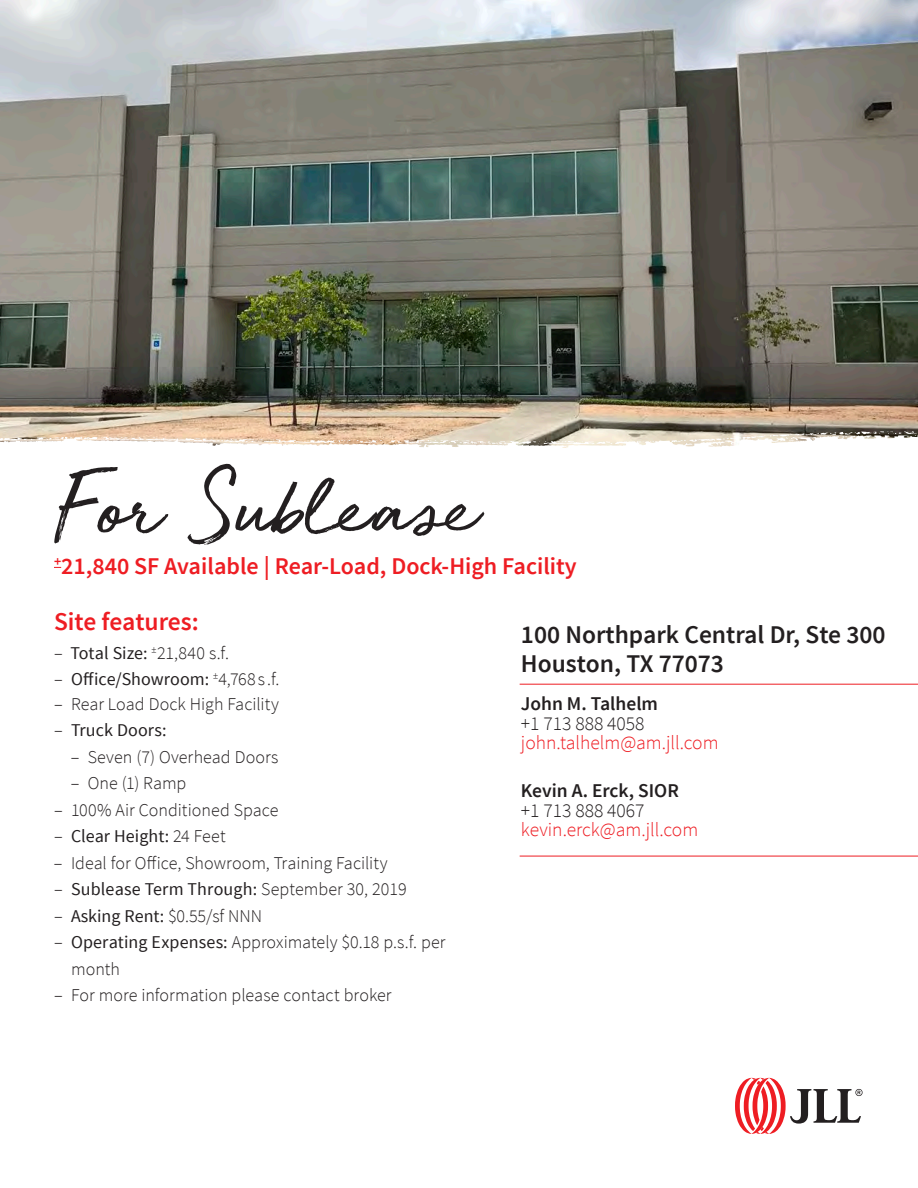
<style>
.page{position:relative;width:918px;height:1188px;background:#fff}
.page>*{position:absolute;margin:0;border:0;box-sizing:border-box;transform-origin:0 0}
.t1{font:94.5px "Golden Plains";letter-spacing:-.015em;color:#231f20}
.Property_Header{font:600 25.5px/28.5px "Source Sans Pro";color:#231f20}
.t2{font:600 25.5px "Source Sans Pro";color:#ee1d23}
.Sub_Head_-_Red{font:600 24px "Source Sans Pro";color:#ee1d23}
.Property_-_Body_Text{font:300 19.5px/19.5px "Source Sans Pro";color:#ee1d23}
.Property_-_Body_Text-2{font:600 19.5px "Source Sans Pro";color:#231f20}
.Property_-_Body_Text-3{font:300 19.5px "Source Sans Pro";color:#231f20}
.t3{font:300 18px/26.5px "Source Sans Pro";color:#231f20}
.t4{font:18px "Source Sans Pro";letter-spacing:.01em;color:#231f20}
.s1{font-weight:400}
.s2{font-weight:300}
.s3{color:#231f20}
</style>
<div class="page">
<img style="left:0;top:0;width:918px;height:419px">
<svg style="left:0;top:419px;width:918px;height:149px"></svg>
<svg style="left:735px;top:1078px;width:128px;height:56px"></svg>
<hr style="left:520px;top:684px;width:398px;height:1px;background:#ee1d23">
<hr style="left:520px;top:856px;width:398px;height:1px;background:#ee1d23">
<p class="t1" style="left:54px;top:442px;width:434px">For Sublease</p>
<p class="Sub_Head_-_Red" style="left:54px;top:551px;width:524px"><sup>+</sup>21,840 SF Available | Rear-Load, Dock-High Facility</p>
<p class="t2" style="left:54px;top:605px;width:146px">Site features:</p>
<p class="t3" style="left:54px;top:640px;width:177px">– <span class="s1">Total Size:</span> <sup>±</sup>21,840 s.f.</p>
<p class="t4" style="left:54px;top:668px;width:227px"><span class="s2">–</span> Office/Showroom: <sup>±</sup><span class="s2">4,768s .f.</span></p>
<p class="t3" style="left:54px;top:691px;width:226px">– Rear Load Dock High Facility</p>
<p class="t4" style="left:54px;top:719px;width:114px"><span class="s2">–</span> Truck Doors:</p>
<p class="t3" style="left:71px;top:743px;width:209px">– Seven (7) Overhead Doors</p>
<p class="t3" style="left:71px;top:770px;width:117px">– One (1) Ramp</p>
<p class="t3" style="left:54px;top:796px;width:226px">– 100% Air Conditioned Space</p>
<p class="t4" style="left:54px;top:825px;width:173px"><span class="s2">–</span> Clear Height: <span class="s2">24 Feet</span></p>
<p class="t3" style="left:54px;top:849px;width:335px">– Ideal for Office, Showroom, Training Facility</p>
<p class="t4" style="left:54px;top:878px;width:354px"><span class="s2">–</span> Sublease Term Through: <span class="s2">September 30, 2019</span></p>
<p class="t3" style="left:54px;top:902px;width:210px">– <span class="s1">Asking Rent:</span> $0.55/sf NNN</p>
<p class="t3" style="left:71px;top:929px;width:376px;text-indent:-17px">– <span class="s1">Operating Expenses:</span> Approximately $0.18 p.s.f. per month</p>
<p class="t3" style="left:54px;top:982px;width:339px">– For more information please contact broker</p>
<p class="Property_Header" style="left:521px;top:621px;width:366px">100 Northpark Central Dr, Ste 300<br>Houston, TX 77073</p>
<p class="Property_-_Body_Text-2" style="left:521px;top:692px;width:139px">John M. Talhelm</p>
<p class="Property_-_Body_Text" style="left:521px;top:714px;width:199px"><span class="s3">+1 713 888 4058 </span>john.talhelm@am.jll.com</p>
<p class="Property_-_Body_Text-2" style="left:521px;top:779px;width:160px">Kevin A. Erck, SIOR</p>
<p class="Property_-_Body_Text-3" style="left:521px;top:799px;width:125px">+1 713 888 4067</p>
<p class="Property_-_Body_Text" style="left:521px;top:820px;width:179px">kevin.erck@am.jll.com</p>
</div>
